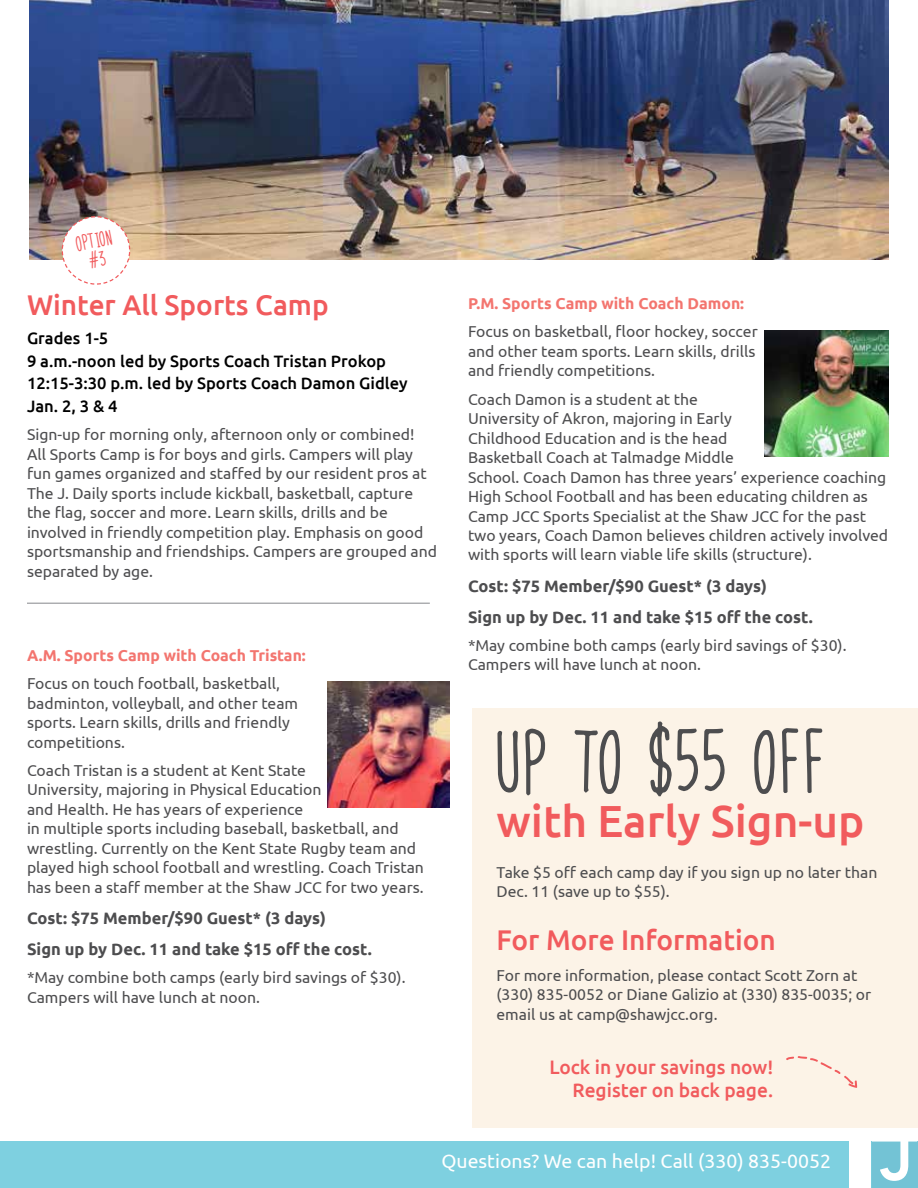
<style>
.page{position:relative;width:918px;height:1188px;background:#fff}
.page>*{position:absolute;margin:0;border:0;box-sizing:border-box;transform-origin:0 0}
.t1{font:82.5px "Skinny Things";letter-spacing:.065em;color:#4d4d4f}
.t2{font:500 45px "Ubuntu";color:#f15b5d}
.t3{font:500 28.5px "Ubuntu";color:#f15b5d}
.t4{font:19.65px/19.6px "Skinny Things";color:#f15b5d;text-align:center}
.t5{font:500 19.5px/23.4px "Ubuntu";color:#f15b5d;text-align:right}
.t6{font:19.5px "Ubuntu";color:#fff}
.t7{font:700 16.5px/31.2px "Ubuntu";color:#4d4d4f}
.t8{font:500 16.5px/22.5px "Ubuntu";color:#000}
.t9{font:15.75px/19.5px "Ubuntu";color:#4d4d4f}
.t10{font:700 15.75px "Ubuntu";color:#f3756f}
</style>
<div class="page">
<div style="left:0;top:1142px;width:849px;height:46px;background:#7ed0e0"></div>
<svg style="left:872px;top:1142px;width:46px;height:46px"></svg>
<div style="left:472px;top:708px;width:446px;height:420px;background:#fcf3e7"></div>
<img style="left:29px;top:0;width:860px;height:260px">
<svg style="left:61px;top:215px;width:70px;height:70px"></svg>
<img style="left:327px;top:681px;width:123px;height:126px">
<img style="left:765px;top:330px;width:124px;height:127px">
<hr style="left:27px;top:603px;width:403px;height:1px;background:#939598">
<p class="t4" style="left:74px;top:234px;width:38px;rotate:-11deg">OPTION #3</p>
<h3 class="t3" style="left:27px;top:287px;width:303px">Winter All Sports Camp</h3>
<p class="t8" style="left:27px;top:327px;width:382px">Grades 1-5<br>9 a.m.-noon led by Sports Coach Tristan Prokop<br>12:15-3:30 p.m. led by Sports Coach Damon Gidley<br>Jan. 2, 3 &amp; 4</p>
<p class="t9" style="left:27px;top:424px;width:412px">Sign-up for morning only, afternoon only or combined!<br>All Sports Camp is for boys and girls. Campers will play fun games organized and staffed by our resident pros at The J. Daily sports include kickball, basketball, capture the flag, soccer and more. Learn skills, drills and be involved in friendly competition play. Emphasis on good sportsmanship and friendships. Campers are grouped and separated by age.</p>
<p class="t10" style="left:27px;top:646px;width:280px">A.M. Sports Camp with Coach Tristan:</p>
<p class="t9" style="left:27px;top:673px;width:273px">Focus on touch football, basketball, badminton, volleyball, and other team sports. Learn skills, drills and friendly competitions.</p>
<p class="t9" style="left:27px;top:760px;width:398px">Coach Tristan is a student at Kent State<br>University, majoring in Physical Education<br>and Health. He has years of experience<br>in multiple sports including baseball, basketball, and wrestling. Currently on the Kent State Rugby team and played high school football and wrestling. Coach Tristan has been a staff member at the Shaw JCC for two years.</p>
<p class="t7" style="left:27px;top:902px;width:346px">Cost: $75 Member/$90 Guest* (3 days)<br>Sign up by Dec. 11 and take $15 off the cost.</p>
<p class="t9" style="left:27px;top:967px;width:380px">*May combine both camps (early bird savings of $30).<br>Campers will have lunch at noon.</p>
<p class="t10" style="left:468px;top:294px;width:278px">P.M. Sports Camp with Coach Damon:</p>
<p class="t9" style="left:468px;top:322px;width:291px">Focus on basketball, floor hockey, soccer and other team sports. Learn skills, drills and friendly competitions.</p>
<p class="t9" style="left:468px;top:389px;width:422px">Coach Damon is a student at the<br>University of Akron, majoring in Early<br>Childhood Education and is the head<br>Basketball Coach at Talmadge Middle<br>School. Coach Damon has three years’ experience coaching High School Football and has been educating children as Camp JCC Sports Specialist at the Shaw JCC for the past two years, Coach Damon believes children actively involved with sports will learn viable life skills (structure).</p>
<p class="t7" style="left:468px;top:570px;width:346px">Cost: $75 Member/$90 Guest* (3 days)<br>Sign up by Dec. 11 and take $15 off the cost.</p>
<p class="t9" style="left:468px;top:635px;width:380px">*May combine both camps (early bird savings of $30).<br>Campers will have lunch at noon.</p>
<h1 class="t1" style="left:496px;top:714px;width:328px">UP TO $55 OFF</h1>
<h2 class="t2" style="left:496px;top:793px;width:369px">with Early Sign-up</h2>
<p class="t9" style="left:496px;top:862px;width:382px">Take $5 off each camp day if you sign up no later than<br>Dec. 11 (save up to $55).</p>
<h3 class="t3" style="left:496px;top:922px;width:281px">For More Information</h3>
<p class="t9" style="left:496px;top:965px;width:376px">For more information, please contact Scott Zorn at (330) 835-0052 or Diane Galizio at (330) 835-0035; or email us at camp@shawjcc.org.</p>
<p class="t5" style="left:549px;top:1055px;width:225px">Lock in your savings now!<br>Register on back page.</p>
<p class="t6" style="left:441px;top:1150px;width:391px">Questions? We can help! Call (330) 835-0052</p>
</div>
